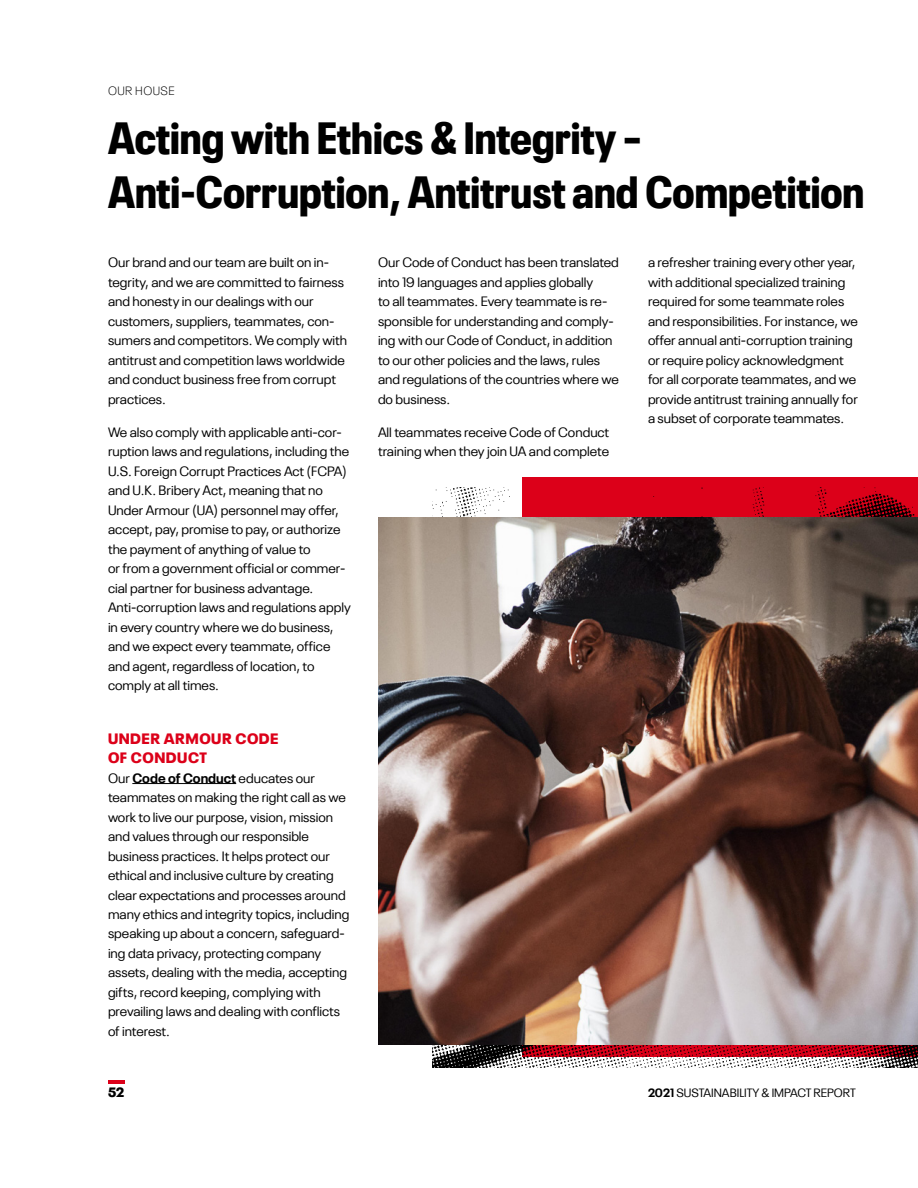
<style>
.page{position:relative;width:918px;height:1188px;background:#fff}
.page>*{position:absolute;margin:0;border:0;box-sizing:border-box;transform-origin:0 0}
.t1{font:900 condensed 45px/54px "Neue Plak";color:#000}
.t2{font:900 15px/19.5px "Neue Plak";letter-spacing:.035em;color:#dc0019}
.t3{font:13.5px/19.5px "Neue Plak";color:#000}
.t4{font:900 13.5px "Neue Plak";color:#000}
.t5{font:12px "Neue Plak";color:#000}
.t6{font:300 12px "Neue Plak";letter-spacing:.035em;color:#000}
.s1{font-weight:700}
</style>
<div class="page">
<img style="left:432px;top:488px;width:486px;height:579px">
<hr style="left:108px;top:1080px;width:17px;height:3px;background:#dc0019">
<hr style="left:132px;top:783px;width:104px;height:1px;background:#000">
<img style="left:378px;top:517px;width:540px;height:527px">
<p class="t6" style="left:108px;top:81px;width:68px">OUR HOUSE</p>
<h1 class="t1" style="left:108px;top:106px;width:758px">Acting with Ethics &amp; Integrity –<br>Anti-Corruption, Antitrust and Competition</h1>
<p class="t3" style="left:108px;top:251px;width:241px">Our brand and our team are built on in&shy;tegrity, and we are committed to fairness and honesty in our dealings with our customers, suppliers, teammates, con&shy;sumers and competitors. We comply with antitrust and competition laws worldwide and conduct business free from corrupt practices.</p>
<p class="t3" style="left:108px;top:421px;width:244px">We also comply with applicable anti-cor&shy;ruption laws and regulations, including the U.S. Foreign Corrupt Practices Act (FCPA) and U.K. Bribery Act, meaning that no Under Armour (UA) personnel may offer, accept, pay, promise to pay, or authorize the payment of anything of value to<br>or from a government official or commer&shy;cial partner for business advantage.<br>Anti-corruption laws and regulations apply in every country where we do business, and we expect every teammate, office and agent, regardless of location, to comply at all times.</p>
<p class="t2" style="left:108px;top:727px;width:172px">UNDER ARMOUR CODE<br>OF CONDUCT</p>
<p class="t3" style="left:108px;top:767px;width:243px">Our <span class="s1">Code of Conduct</span> educates our teammates on making the right call as we work to live our purpose, vision, mission and values through our responsible business practices. It helps protect our ethical and inclusive culture by creating clear expectations and processes around many ethics and integrity topics, including speaking up about a concern, safeguard&shy;ing data privacy, protecting company assets, dealing with the media, accepting gifts, record keeping, complying with prevailing laws and dealing with conflicts of interest.</p>
<p class="t4" style="left:108px;top:1081px;width:18px">52</p>
<p class="t3" style="left:378px;top:251px;width:242px">Our Code of Conduct has been translated into 19 languages and applies globally<br>to all teammates. Every teammate is re&shy;sponsible for understanding and comply&shy;ing with our Code of Conduct, in addition to our other policies and the laws, rules and regulations of the countries where we do business.</p>
<p class="t3" style="left:378px;top:421px;width:233px">All teammates receive Code of Conduct training when they join UA and complete</p>
<p class="t3" style="left:648px;top:251px;width:211px">a refresher training every other year, with additional specialized training required for some teammate roles and responsibilities. For instance, we offer annual anti-corruption training or require policy acknowledgment for all corporate teammates, and we provide antitrust training annually for a subset of corporate teammates.</p>
<p class="t5" style="left:648px;top:1084px;width:209px"><span class="s1">2021</span> SUSTAINABILITY &amp; IMPACT REPORT</p>
</div>
